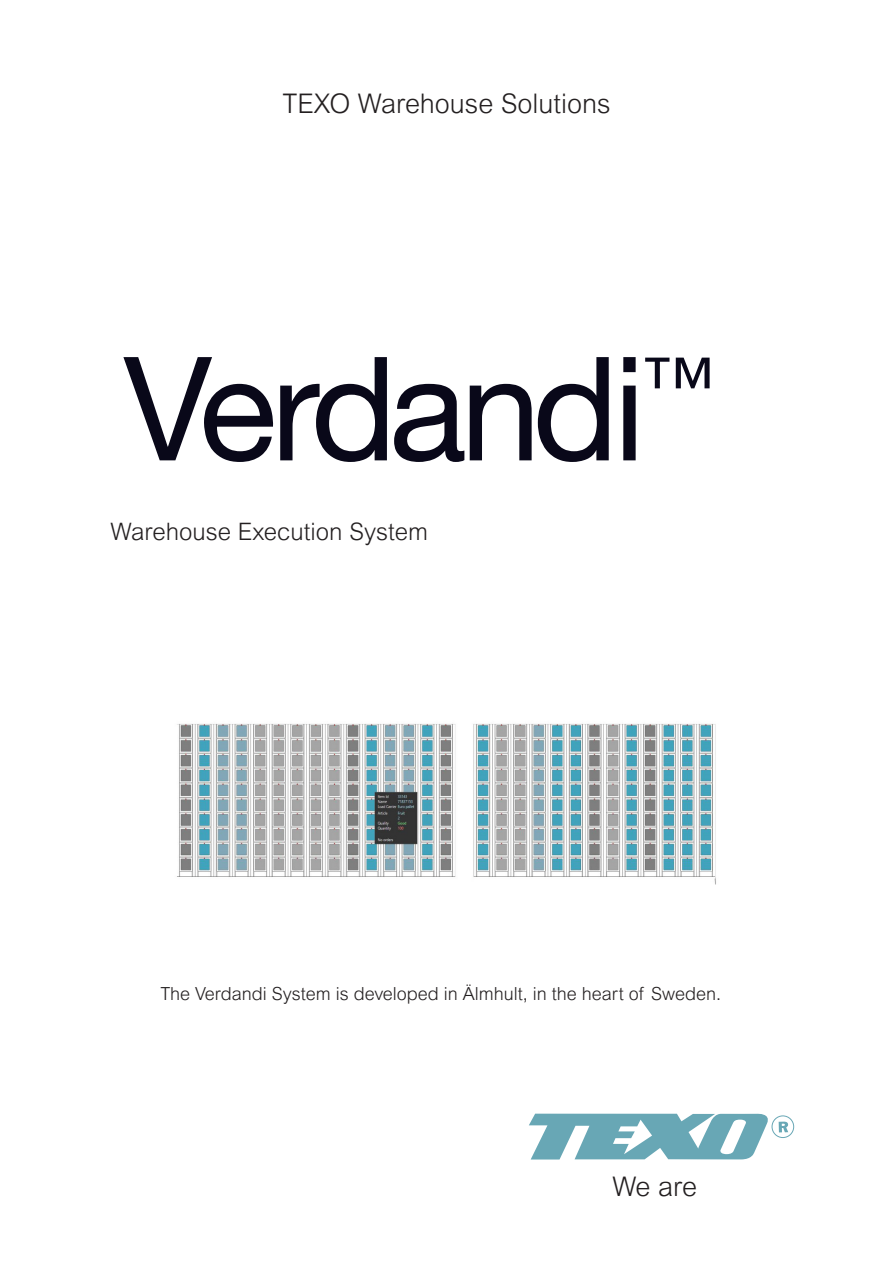
<style>
.page{position:relative;width:893px;height:1263px;background:#fff}
.page>*{position:absolute;margin:0;border:0;box-sizing:border-box;transform-origin:0 0}
.t1{font:300 27px "Arial MT Pro";color:#231f20}
.t2{font:300 24px "Arial MT Pro";color:#231f20}
.t3{font:300 18px "Arial MT Pro";color:#231f20}
</style>
<div class="page">
<svg style="left:529px;top:1113px;width:239px;height:46px"></svg>
<div style="left:772px;top:1115px;width:22px;height:23px;border:1px solid #68a7b5;border-radius:50%"></div>
<svg style="left:779px;top:1121px;width:9px;height:11px"></svg>
<svg style="left:123px;top:357px;width:150px;height:105px"></svg>
<svg style="left:280px;top:357px;width:107px;height:105px"></svg>
<svg style="left:394px;top:384px;width:70px;height:78px"></svg>
<svg style="left:470px;top:384px;width:62px;height:76px"></svg>
<svg style="left:538px;top:357px;width:71px;height:105px"></svg>
<svg style="left:623px;top:357px;width:13px;height:103px"></svg>
<svg style="left:645px;top:358px;width:65px;height:30px"></svg>
<img style="left:177px;top:723px;width:539px;height:162px">
<p class="t1" style="left:282px;top:88px;width:330px">TEXO Warehouse Solutions</p>
<p class="t2" style="left:111px;top:518px;width:319px">Warehouse Execution System</p>
<p class="t3" style="left:161px;top:983px;width:562px">The Verdandi System is developed in Älmhult, in the heart of Sweden.</p>
<p class="t1" style="left:613px;top:1171px;width:86px">We are</p>
</div>
